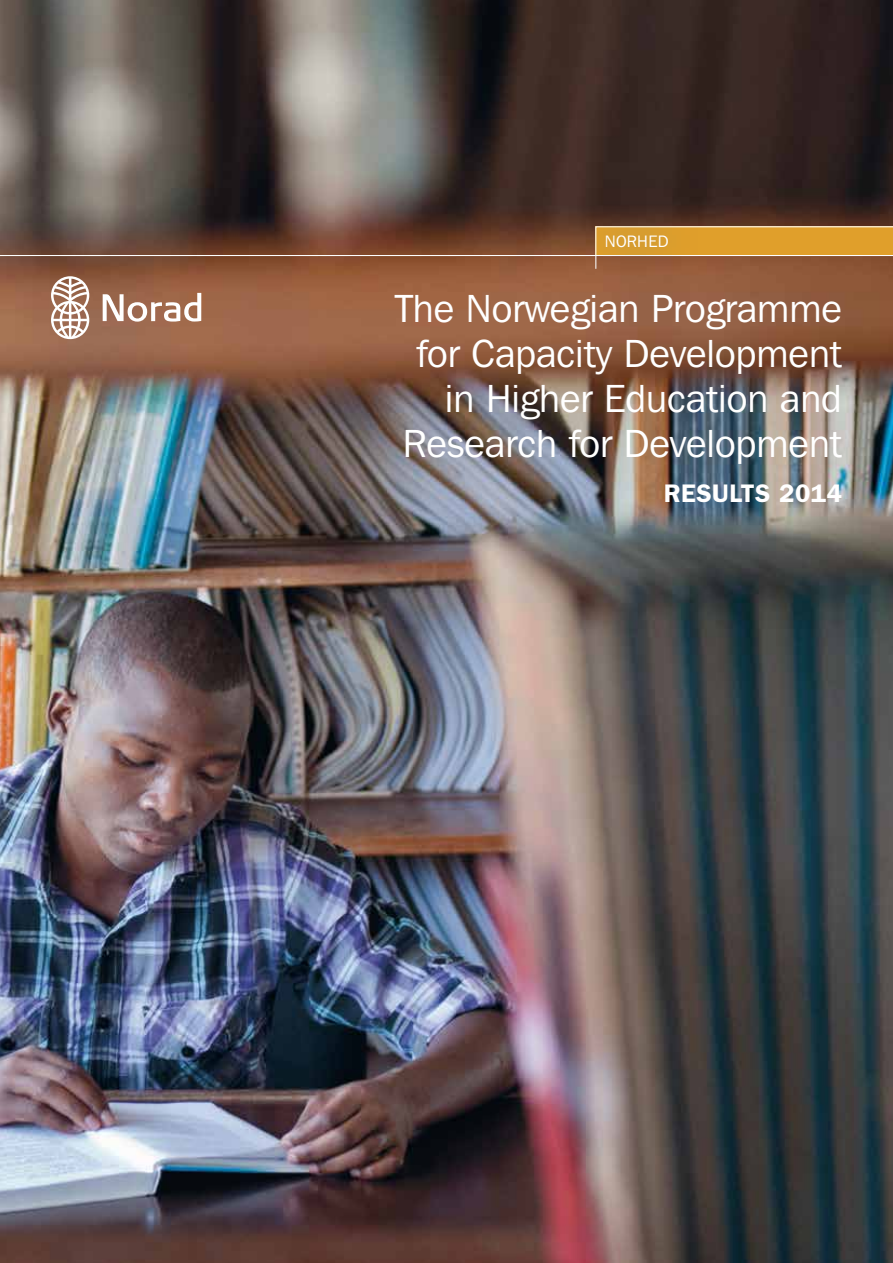
<style>
.page{position:relative;width:893px;height:1263px;background:#fff}
.page>*{position:absolute;margin:0;border:0;box-sizing:border-box;transform-origin:0 0}
.t1{font:39px/45px "Franklin Gothic IT Cby BT";color:#fff;text-align:right}
.t2{font:600 25.5px "ITC Franklin Gothic Std";letter-spacing:.02em;color:#fff}
.t3{font:16.5px "Franklin Gothic IT Cby BT";letter-spacing:.02em;color:#fff}
</style>
<div class="page">
<img style="left:0;top:0;width:893px;height:1263px">
<svg style="left:702px;top:226px;width:191px;height:44px;background:#c58933"></svg>
<svg style="left:103px;top:293px;width:98px;height:29px"></svg>
<svg style="left:51px;top:276px;width:38px;height:63px"></svg>
<hr style="left:0;top:255px;width:893px;height:1px;background:#fff">
<div style="left:571px;top:198px;width:131px;height:87px;background:#2677a0;opacity:.7"></div>
<p class="t3" style="left:605px;top:232px;width:65px">NORHED</p>
<p class="t1" style="left:395px;top:285px;width:448px">The Norwegian Programme for Capacity Development in Higher Education and<br>Research for Development</p>
<p class="t2" style="left:664px;top:478px;width:180px">RESULTS 2014</p>
</div>
